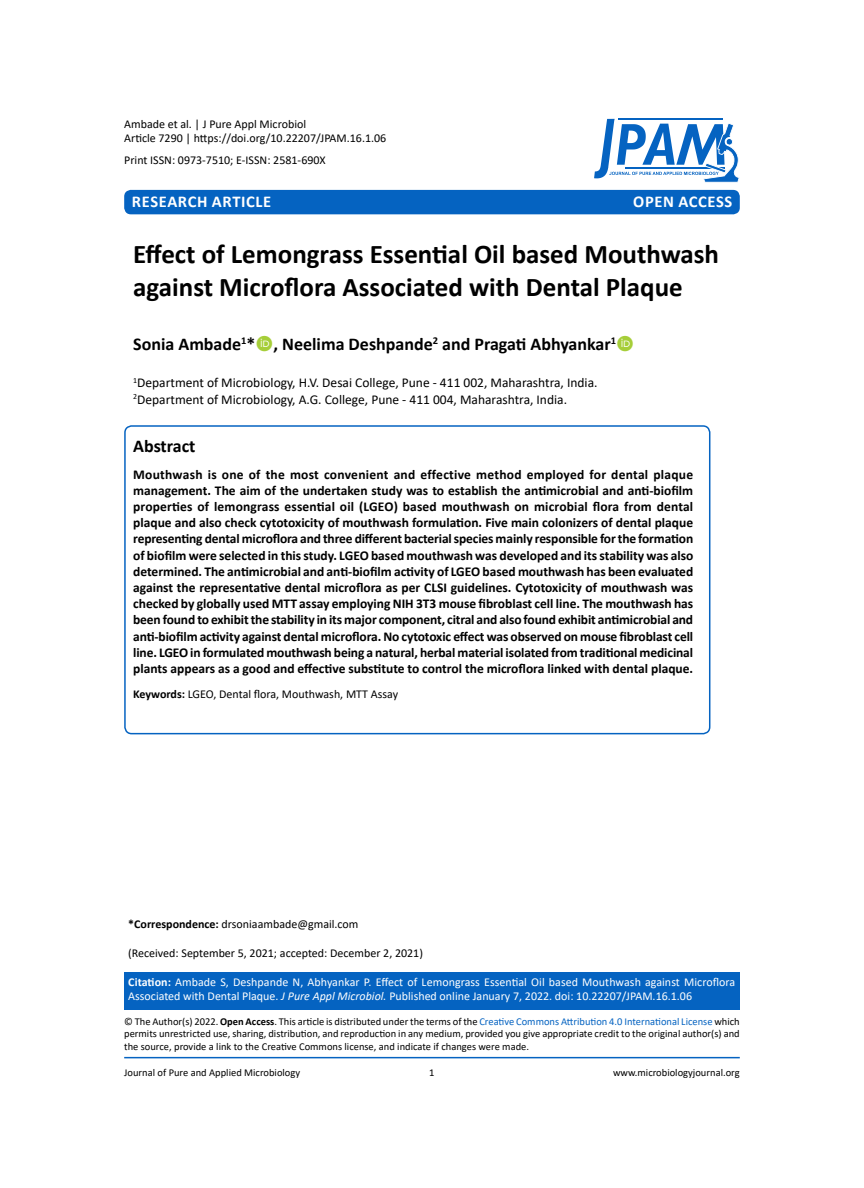
<style>
.page{position:relative;width:864px;height:1188px;background:#fff}
.page>*{position:absolute;margin:0;border:0;box-sizing:border-box;transform-origin:0 0}
.t1{font:700 27px/32.4px "Calibri";color:#000}
.t2{font:700 18px "Calibri";color:#000}
.t3{font:700 16.5px "Calibri";letter-spacing:.04em;color:#fff}
.t4{font:700 13.5px/16.2px "Calibri";color:#000;text-align:justify}
.t5{font:13.5px/16.2px "Calibri";color:#000}
.t6{font:12px/14.4px "Calibri";color:#000}
.t7{font:12px/14.4px "Calibri";color:#fff}
.t8{font:10.5px/12.6px "Calibri";color:#000;text-align:justify}
.s1{font-weight:700}
.s2{font-style:italic}
.s3{color:#0563c1}
</style>
<div class="page">
<div style="left:124px;top:972px;width:616px;height:38px;background:#0563c1"></div>
<hr style="left:124px;top:1057px;width:616px;height:1px;background:#0563c1">
<div style="left:124px;top:190px;width:616px;height:24px;background:#0563c1;border-radius:7px"></div>
<svg style="left:594px;top:119px;width:145px;height:64px"></svg>
<div style="left:124px;top:425px;width:586px;height:309px;border:2px solid #0563c1;border-radius:7px"></div>
<p class="t6" style="left:124px;top:116px;width:264px">Ambade et al. | J Pure Appl Microbiol<br>Article 7290 | https://doi.org/10.22207/JPAM.16.1.06</p>
<p class="t6" style="left:124px;top:152px;width:203px">Print ISSN: 0973-7510; E-ISSN: 2581-690X</p>
<p class="t3" style="left:132px;top:189px;width:141px">Research Article</p>
<p class="t3" style="left:633px;top:189px;width:84px">OPEN ACCESS</p>
<h1 class="t1" style="left:133px;top:238px;width:587px">Effect of Lemongrass Essential Oil based Mouthwash against Microflora Associated with Dental Plaque</h1>
<h2 class="t2" style="left:133px;top:331px;width:485px">Sonia Ambade<sup>1</sup>* , Neelima Deshpande<sup>2</sup> and Pragati Abhyankar<sup>1</sup></h2>
<p class="t5" style="left:133px;top:375px;width:466px"><sup>1</sup>Department of Microbiology, H.V. Desai College, Pune - 411 002, Maharashtra, India.<br><sup>2</sup>Department of Microbiology, A.G. College, Pune - 411 004, Maharashtra, India.</p>
<h2 class="t2" style="left:133px;top:433px;width:64px">Abstract</h2>
<p class="t4" style="left:133px;top:466px;width:562px">Mouthwash is one of the most convenient and effective method employed for dental plaque management. The aim of the undertaken study was to establish the antimicrobial and anti-biofilm properties of lemongrass essential oil (LGEO) based mouthwash on microbial flora from dental plaque and also check cytotoxicity of mouthwash formulation. Five main colonizers of dental plaque representing dental microflora and three different bacterial species mainly responsible for the formation of biofilm were selected in this study. LGEO based mouthwash was developed and its stability was also determined. The antimicrobial and anti-biofilm activity of LGEO based mouthwash has been evaluated against the representative dental microflora as per CLSI guidelines. Cytotoxicity of mouthwash was checked by globally used MTT assay employing NIH 3T3 mouse fibroblast cell line. The mouthwash has been found to exhibit the stability in its major component, citral and also found exhibit antimicrobial and anti-biofilm activity against dental microflora. No cytotoxic effect was observed on mouse fibroblast cell line. LGEO in formulated mouthwash being a natural, herbal material isolated from traditional medicinal plants appears as a good and effective substitute to control the microflora linked with dental plaque.</p>
<p class="t6" style="left:133px;top:686px;width:266px"><span class="s1">Keywords:</span> LGEO, Dental flora, Mouthwash, MTT Assay</p>
<p class="t6" style="left:128px;top:917px;width:232px"><span class="s1">*Correspondence:</span> drsoniaambade@gmail.com</p>
<p class="t6" style="left:128px;top:946px;width:296px">(Received: September 5, 2021; accepted: December 2, 2021)</p>
<p class="t7" style="left:128px;top:974px;width:608px"><span class="s1">Citation:</span> Ambade S, Deshpande N, Abhyankar P. Effect of Lemongrass Essential Oil based Mouthwash against Microflora<br>Associated with Dental Plaque. <span class="s2">J Pure Appl Microbiol.</span> Published online January 7, 2022. doi: 10.22207/JPAM.16.1.06</p>
<p class="t8" style="left:124px;top:1015px;width:617px">© The Author(s) 2022. <span class="s1">Open Access</span>. This article is distributed under the terms of the <span class="s3">Creative Commons Attribution 4.0 International License</span> which permits unrestricted use, sharing, distribution, and reproduction in any medium, provided you give appropriate credit to the original author(s) and the source, provide a link to the Creative Commons license, and indicate if changes were made.</p>
<p class="t8" style="left:124px;top:1066px;width:177px">Journal of Pure and Applied Microbiology</p>
<p class="t8" style="left:429px;top:1066px;width:7px">1</p>
<p class="t8" style="left:613px;top:1066px;width:128px">www.microbiologyjournal.org</p>
</div>
